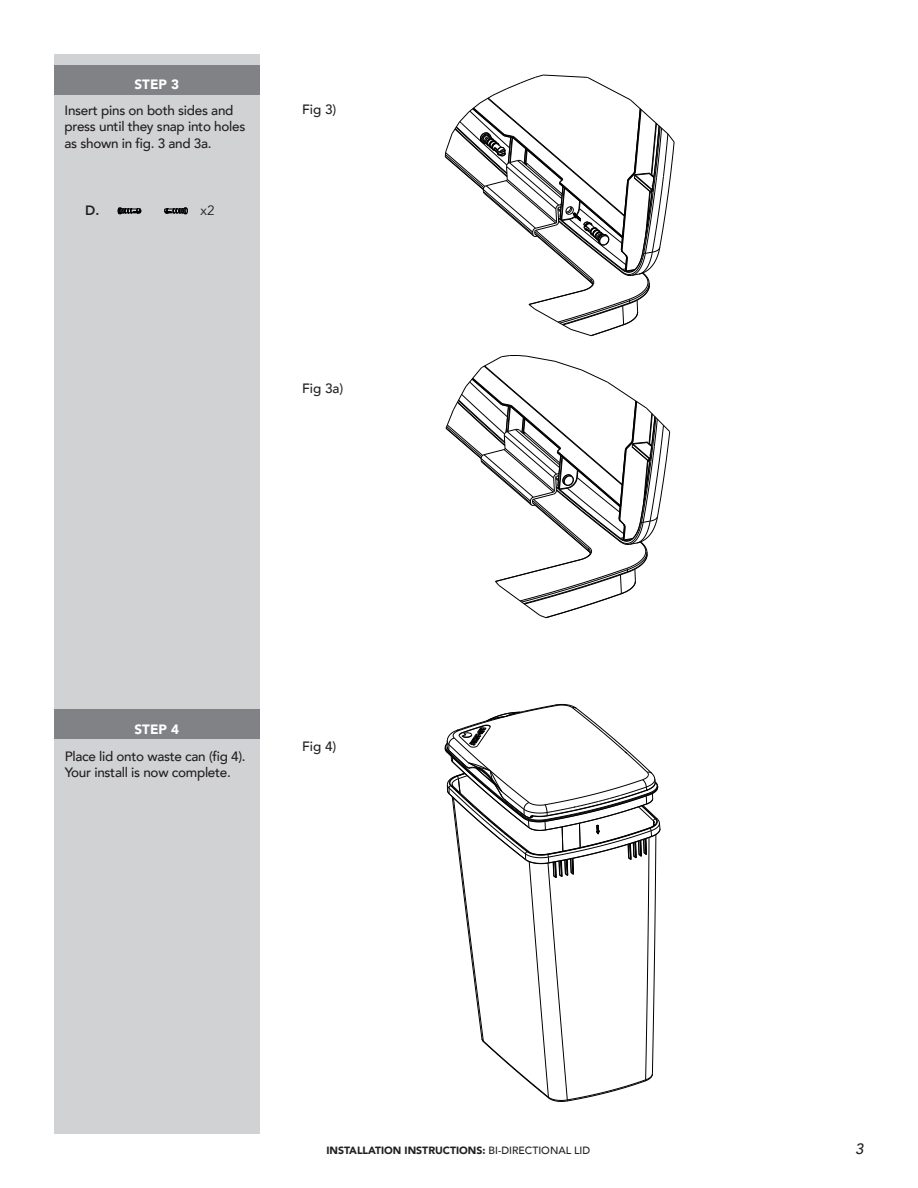
<style>
.page{position:relative;width:918px;height:1188px;background:#fff}
.page>*{position:absolute;margin:0;border:0;box-sizing:border-box;transform-origin:0 0}
.t1{font:italic 500 15px "Avenir";color:#231f20}
._3__ras_CP_9_a__823{font:500 13.5px/16.2px "Avenir";letter-spacing:-.02em;color:#231f20}
._2__ras_Steps_9_a__823{font:900 13.5px "Avenir";color:#fff}
._5__RAS_in_-_Callouts_9____u823{font:800 13.5px "Avenir";color:#231f20}
._5__RAS_in_-_Callouts_9____u823-2{font:13.5px "Avenir";color:#231f20}
.t2{font:900 10.5px "Avenir";color:#231f20}
.s1{font-weight:500}
</style>
<div class="page">
<div style="left:54px;top:54px;width:205px;height:1080px;background:#d1d2d4"></div>
<svg style="left:445px;top:75px;width:229px;height:261px"></svg>
<svg style="left:445px;top:704px;width:216px;height:398px"></svg>
<svg style="left:446px;top:355px;width:224px;height:263px"></svg>
<div style="left:54px;top:65px;width:205px;height:29px;background:#808285"></div>
<div style="left:54px;top:710px;width:205px;height:29px;background:#808285"></div>
<svg style="left:118px;top:208px;width:23px;height:7px"></svg>
<svg style="left:164px;top:208px;width:24px;height:7px"></svg>
<p class="_2__ras_Steps_9_a__823" style="left:135px;top:73px;width:46px">STEP 3</p>
<p class="_3__ras_CP_9_a__823" style="left:65px;top:102px;width:182px">Insert pins on both sides and press until they snap into holes as shown in fig. 3 and 3a.</p>
<p class="_5__RAS_in_-_Callouts_9____u823" style="left:85px;top:200px;width:16px">D.</p>
<p class="_5__RAS_in_-_Callouts_9____u823-2" style="left:201px;top:202px;width:16px">x2</p>
<p class="_3__ras_CP_9_a__823" style="left:302px;top:100px;width:36px">Fig 3)</p>
<p class="_3__ras_CP_9_a__823" style="left:302px;top:379px;width:43px">Fig 3a)</p>
<p class="_2__ras_Steps_9_a__823" style="left:135px;top:717px;width:46px">STEP 4</p>
<p class="_3__ras_CP_9_a__823" style="left:65px;top:747px;width:182px">Place lid onto waste can (fig 4).<br>Your install is now complete.</p>
<p class="_3__ras_CP_9_a__823" style="left:302px;top:737px;width:36px">Fig 4)</p>
<p class="t2" style="left:326px;top:1141px;width:265px">INSTALLATION INSTRUCTIONS: <span class="s1">BI-DIRECTIONAL LID</span></p>
<p class="t1" style="left:855px;top:1140px;width:10px">3</p>
</div>
